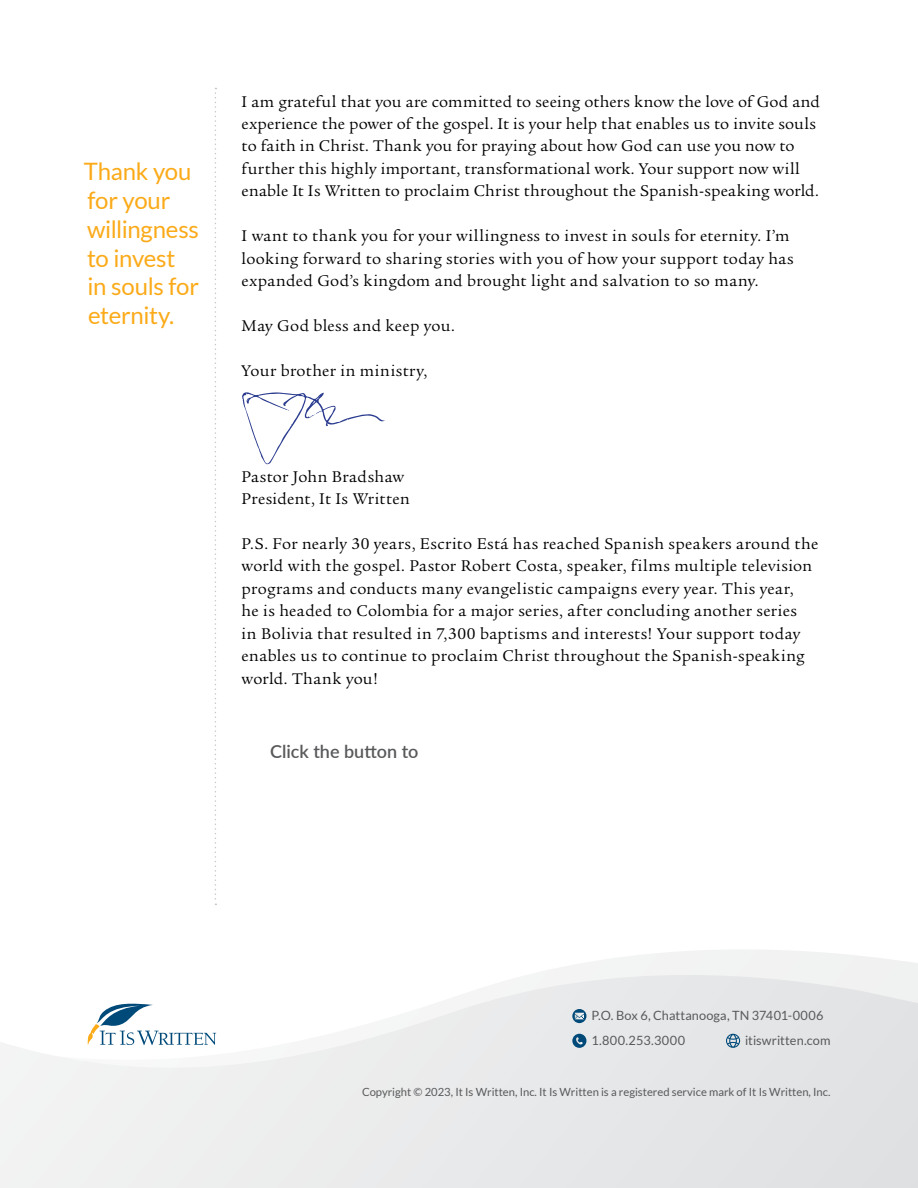
<style>
.page{position:relative;width:918px;height:1188px;background:#fff}
.page>*{position:absolute;margin:0;border:0;box-sizing:border-box;transform-origin:0 0}
.t1{font:24px/28.8px "Lato";letter-spacing:-.01em;color:#fbaa19}
.t2{font:600 18px "Lato";color:#58595b}
.t3{font:16.8px/22.5px "Legacy Serif Std";letter-spacing:.02em;color:#000}
.t4{font:12.75px/24.8px "Lato";letter-spacing:.01em;color:#58595b}
.t5{font:11.25px "Lato";color:#58595b}
</style>
<div class="page">
<svg style="left:530px;top:950px;width:388px;height:25px"></svg>
<svg style="left:0;top:975px;width:918px;height:213px"></svg>
<svg style="left:88px;top:1002px;width:128px;height:43px"></svg>
<svg style="left:572px;top:1009px;width:14px;height:14px"></svg>
<svg style="left:575px;top:1013px;width:9px;height:6px"></svg>
<div style="left:572px;top:1034px;width:14px;height:14px;background:#004a7a;border-radius:50%"></div>
<svg style="left:576px;top:1037px;width:7px;height:7px"></svg>
<svg style="left:726px;top:1034px;width:14px;height:14px"></svg>
<svg style="left:215px;top:88px;width:1px;height:817px"></svg>
<svg style="left:242px;top:392px;width:143px;height:72px"></svg>
<h1 class="t1" style="left:84px;top:157px;width:117px">Thank you for your willingness to invest<br>in souls for eternity.</h1>
<p class="t3" style="left:242px;top:90px;width:580px">I am grateful that you are committed to seeing others know the love of God and experience the power of the gospel. It is your help that enables us to invite souls to faith in Christ. Thank you for praying about how God can use you now to further this highly important, transformational work. Your support now will enable It Is Written to proclaim Christ throughout the Spanish-speaking world.</p>
<p class="t3" style="left:242px;top:225px;width:554px">I want to thank you for your willingness to invest in souls for eternity. I’m looking forward to sharing stories with you of how your support today has expanded God’s kingdom and brought light and salvation to so many.</p>
<p class="t3" style="left:242px;top:315px;width:215px">May God bless and keep you.</p>
<p class="t3" style="left:242px;top:360px;width:187px">Your brother in ministry,</p>
<p class="t3" style="left:242px;top:465px;width:170px">Pastor John Bradshaw<br>President, It Is Written</p>
<p class="t3" style="left:242px;top:533px;width:578px">P.S. For nearly 30 years, Escrito Está has reached Spanish speakers around the world with the gospel. Pastor Robert Costa, speaker, films multiple television programs and conducts many evangelistic campaigns every year. This year,<br>he is headed to Colombia for a major series, after concluding another series<br>in Bolivia that resulted in 7,300 baptisms and interests! Your support today enables us to continue to proclaim Christ throughout the Spanish-speaking world. Thank you!</p>
<p class="t2" style="left:270px;top:738px;width:150px">Click the button to</p>
<p class="t4" style="left:591px;top:1003px;width:234px">P.O. Box 6, Chattanooga, TN 37401-0006<br>1.800.253.3000</p>
<p class="t4" style="left:745px;top:1028px;width:87px">itiswritten.com</p>
<p class="t5" style="left:362px;top:1085px;width:470px">Copyright © 2023, It Is Written, Inc. It Is Written is a registered service mark of It Is Written, Inc.</p>
</div>
